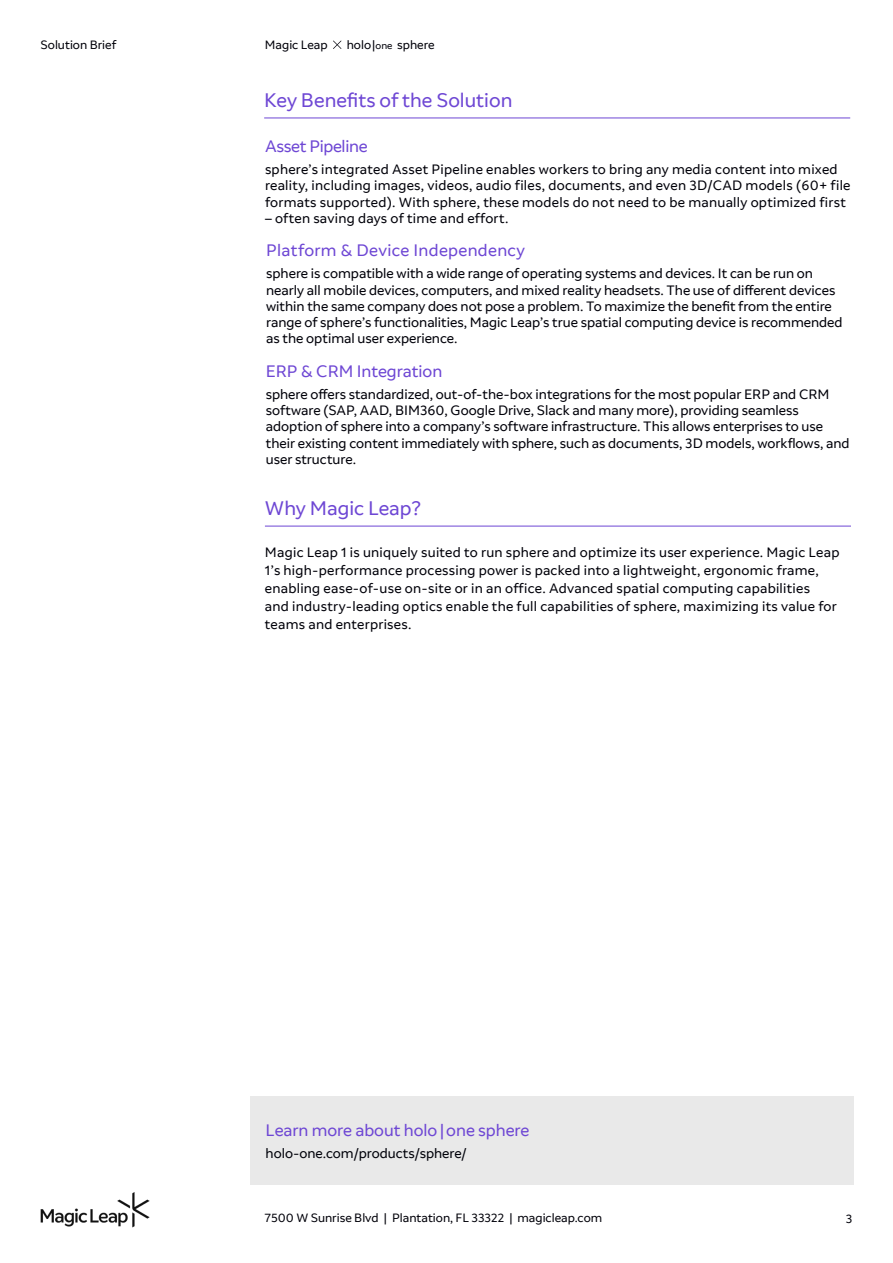
<style>
.page{position:relative;width:893px;height:1263px;background:#fff}
.page>*{position:absolute;margin:0;border:0;box-sizing:border-box;transform-origin:0 0}
.Page1_H3{font:19.5px "Lomino";color:#6e47d4}
.Page1_H3_copy{font:16.5px "Lomino";color:#6e47d4}
.Page_2_point{font:16.5px "Lomino";letter-spacing:.02em;color:#6e47d4}
.Page_2_point-2{font:16.5px "Lomino";color:#6e47d4}
.Page_2_point-3{font:16.5px "Lomino";letter-spacing:-.02em;color:#6e47d4}
.Page_2_small_text{font:13.5px/16.2px "Lomino";color:#000109}
.Page1_H5{font:13.5px/18px "Lomino";letter-spacing:.02em;color:#000109}
.Page_2_small_text-2{font:13.5px/16.2px "Lomino";letter-spacing:.02em;color:#000109}
.Page_2_text{font:13.5px "Lomino";color:#000109}
.t1{font:12px "Lomino";color:#000109}
.s1{font-size:9.75px}
</style>
<div class="page">
<svg style="left:333px;top:41px;width:8px;height:8px"></svg>
<img style="left:40px;top:1192px;width:110px;height:36px">
<div style="left:250px;top:1096px;width:604px;height:89px;background:#e9e9e9"></div>
<hr style="left:264px;top:118px;width:586px;height:1px;background:#6e47d4">
<hr style="left:265px;top:526px;width:586px;height:1px;background:#6e47d4">
<p class="t1" style="left:40px;top:38px;width:77px">Solution Brief</p>
<p class="t1" style="left:265px;top:38px;width:64px">Magic Leap</p>
<p class="t1" style="left:347px;top:38px;width:89px">holo | <span class="s1">one</span> sphere</p>
<p class="Page1_H3" style="left:264px;top:88px;width:250px">Key Benefits of the Solution</p>
<p class="Page_2_point-3" style="left:265px;top:136px;width:104px">Asset Pipeline</p>
<p class="Page_2_small_text-2" style="left:265px;top:162px;width:587px">sphere’s integrated Asset Pipeline enables workers to bring any media content into mixed reality, including images, videos, audio files, documents, and even 3D/CAD models (60+ file formats supported). With sphere, these models do not need to be manually optimized first</p>
<p class="Page_2_small_text-2" style="left:265px;top:210px;width:245px">– often saving days of time and effort.</p>
<p class="Page_2_point" style="left:266px;top:240px;width:260px">Platform &amp; Device Independency</p>
<p class="Page_2_small_text" style="left:266px;top:266px;width:578px">sphere is compatible with a wide range of operating systems and devices. It can be run on nearly all mobile devices, computers, and mixed reality headsets. The use of different devices within the same company does not pose a problem. To maximize the benefit from the entire range of sphere’s functionalities, Magic Leap’s true spatial computing device is recommended as the optimal user experience.</p>
<p class="Page_2_point-2" style="left:266px;top:361px;width:178px">ERP &amp; CRM Integration</p>
<p class="Page_2_small_text" style="left:266px;top:386px;width:585px">sphere offers standardized, out-of-the-box integrations for the most popular ERP and CRM software (SAP, AAD, BIM360, Google Drive, Slack and many more), providing seamless adoption of sphere into a company’s software infrastructure. This allows enterprises to use their existing content immediately with sphere, such as documents, 3D models, workflows, and user structure.</p>
<p class="Page1_H3" style="left:265px;top:496px;width:158px">Why Magic Leap?</p>
<p class="Page1_H5" style="left:265px;top:544px;width:576px">Magic Leap 1 is uniquely suited to run sphere and optimize its user experience. Magic Leap 1’s high-performance processing power is packed into a lightweight, ergonomic frame, enabling ease-of-use on-site or in an office. Advanced spatial computing capabilities<br>and industry-leading optics enable the full capabilities of sphere, maximizing its value for teams and enterprises.</p>
<p class="Page1_H3_copy" style="left:266px;top:1119px;width:265px">Learn more about holo | one sphere</p>
<p class="Page_2_text" style="left:266px;top:1144px;width:202px">holo-one.com/products/sphere/</p>
<p class="t1" style="left:265px;top:1211px;width:339px">7500 W Sunrise Blvd | Plantation, FL 33322 | magicleap.com</p>
<p class="t1" style="left:846px;top:1211px;width:8px">3</p>
</div>
